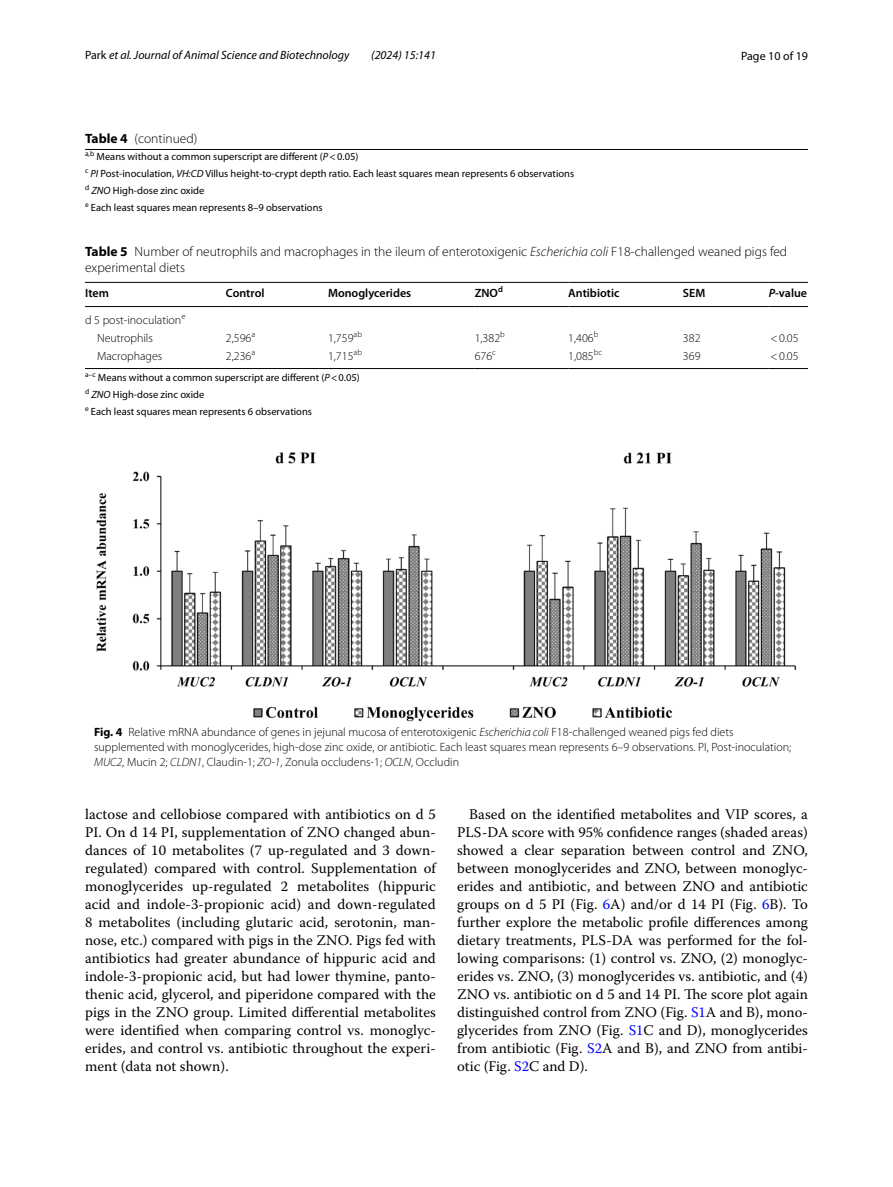
<style>
.page{position:relative;width:893px;height:1187px;background:#fff}
.page>*{position:absolute;margin:0;border:0;box-sizing:border-box;transform-origin:0 0}
.t1{font:14.7px/18px "Warnock Pro";color:#000;text-align:justify}
.t2{font:300 13.5px/16.5px "Myriad Pro";color:#000}
.t3{font:300 12px/15px "Myriad Pro";color:#000}
.t4{font:italic 12px "Myriad Pro";color:#000}
.t5{font:600 12px "Myriad Pro";color:#000}
.t6{font:12px "Myriad Pro";color:#000}
.t7{font:10.5px/17px "Myriad Pro";color:#000}
.s1{font-style:normal}
.s2{font-weight:700}
.s3{font-style:italic}
.s4{color:#00f}
</style>
<div class="page">
<hr style="left:85px;top:149px;width:723px;height:1px;background:#000">
<hr style="left:85px;top:282px;width:141px;height:1px;background:#000">
<hr style="left:85px;top:306px;width:141px;height:1px;background:#000">
<hr style="left:226px;top:282px;width:102px;height:1px;background:#000">
<hr style="left:226px;top:306px;width:102px;height:1px;background:#000">
<hr style="left:328px;top:282px;width:147px;height:1px;background:#000">
<hr style="left:328px;top:306px;width:147px;height:1px;background:#000">
<hr style="left:475px;top:282px;width:93px;height:1px;background:#000">
<hr style="left:475px;top:306px;width:93px;height:1px;background:#000">
<hr style="left:568px;top:282px;width:115px;height:1px;background:#000">
<hr style="left:568px;top:306px;width:115px;height:1px;background:#000">
<hr style="left:683px;top:282px;width:86px;height:1px;background:#000">
<hr style="left:683px;top:306px;width:86px;height:1px;background:#000">
<hr style="left:769px;top:282px;width:39px;height:1px;background:#000">
<hr style="left:769px;top:306px;width:39px;height:1px;background:#000">
<hr style="left:85px;top:368px;width:141px;height:1px;background:#000">
<hr style="left:226px;top:368px;width:102px;height:1px;background:#000">
<hr style="left:328px;top:368px;width:147px;height:1px;background:#000">
<hr style="left:475px;top:368px;width:93px;height:1px;background:#000">
<hr style="left:568px;top:368px;width:115px;height:1px;background:#000">
<hr style="left:683px;top:368px;width:86px;height:1px;background:#000">
<hr style="left:769px;top:368px;width:39px;height:1px;background:#000">
<img style="left:96px;top:452px;width:701px;height:269px">
<p class="t4" style="left:85px;top:48px;width:266px"><span class="s1">Park</span> et al. Journal of Animal Science and Biotechnology</p>
<p class="t4" style="left:371px;top:48px;width:66px">(2024) 15:141</p>
<p class="t6" style="left:741px;top:48px;width:68px">Page 10 of 19</p>
<p class="t2" style="left:85px;top:130px;width:114px"><span class="s2">Table 4</span> (continued)</p>
<p class="t7" style="left:85px;top:148px;width:491px"><sup>a,b</sup> Means without a common superscript are different (<span class="s3">P</span>&lt;0.05)<br><sup>c</sup> <span class="s3">PI</span> Post-inoculation, <span class="s3">VH:CD</span> Villus height-to-crypt depth ratio. Each least squares mean represents 6 observations <sup>d</sup> <span class="s3">ZNO</span> High-dose zinc oxide<br><sup>e</sup> Each least squares mean represents 8–9 observations</p>
<p class="t2" style="left:85px;top:243px;width:704px"><span class="s2">Table 5</span> Number of neutrophils and macrophages in the ileum of enterotoxigenic <span class="s3">Escherichia coli</span> F18-challenged weaned pigs fed experimental diets</p>
<p class="t5" style="left:85px;top:285px;width:25px">Item</p>
<p class="t5" style="left:226px;top:285px;width:40px">Control</p>
<p class="t5" style="left:328px;top:285px;width:85px">Monoglycerides</p>
<p class="t5" style="left:475px;top:285px;width:30px">ZNO<sup>d</sup></p>
<p class="t5" style="left:568px;top:285px;width:53px">Antibiotic</p>
<p class="t5" style="left:683px;top:285px;width:24px">SEM</p>
<p class="t5" style="left:769px;top:285px;width:40px"><span class="s3">P</span>-value</p>
<p class="t3" style="left:97px;top:311px;width:90px;line-height:18.1px;text-indent:-12px">d 5 post-inoculation<sup>e<br></sup>Neutrophils</p>
<p class="t3" style="left:226px;top:330px;width:31px">2,596<sup>a</sup></p>
<p class="t3" style="left:328px;top:330px;width:35px">1,759<sup>ab</sup></p>
<p class="t3" style="left:475px;top:330px;width:32px">1,382<sup>b</sup></p>
<p class="t3" style="left:568px;top:330px;width:32px">1,406<sup>b</sup></p>
<p class="t3" style="left:683px;top:330px;width:19px">382</p>
<p class="t3" style="left:770px;top:330px;width:30px">&lt;0.05</p>
<p class="t3" style="left:97px;top:348px;width:67px">Macrophages</p>
<p class="t3" style="left:226px;top:348px;width:31px">2,236<sup>a</sup></p>
<p class="t3" style="left:328px;top:348px;width:35px">1,715<sup>ab</sup></p>
<p class="t3" style="left:475px;top:348px;width:23px">676<sup>c</sup></p>
<p class="t3" style="left:568px;top:348px;width:35px">1,085<sup>bc</sup></p>
<p class="t3" style="left:683px;top:348px;width:19px">369</p>
<p class="t3" style="left:770px;top:348px;width:30px">&lt;0.05</p>
<p class="t7" style="left:85px;top:369px;width:276px"><sup>a–c</sup> Means without a common superscript are different (<span class="s3">P</span>&lt;0.05) <sup>d</sup> <span class="s3">ZNO</span> High-dose zinc oxide<br><sup>e</sup> Each least squares mean represents 6 observations</p>
<p class="t3" style="left:94px;top:724px;width:699px"><span class="s2">Fig. 4</span> Relative mRNA abundance of genes in jejunal mucosa of enterotoxigenic <span class="s3">Escherichia coli</span> F18-challenged weaned pigs fed diets supplemented with monoglycerides, high-dose zinc oxide, or antibiotic. Each least squares mean represents 6–9 observations. PI, Post-inoculation;<br><span class="s3">MUC2</span>, Mucin 2; <span class="s3">CLDN1</span>, Claudin-1; <span class="s3">ZO-1</span>, Zonula occludens-1; <span class="s3">OCLN</span>, Occludin</p>
<p class="t1" style="left:85px;top:804px;width:352px">lactose and cellobiose compared with antibiotics on d 5<br>PI. On d 14 PI, supplementation of ZNO changed abun&shy;dances of 10 metabolites (7 up-regulated and 3 down&shy;regulated) compared with control. Supplementation of monoglycerides up-regulated 2 metabolites (hippuric acid and indole-3-propionic acid) and down-regulated 8 metabolites (including glutaric acid, serotonin, man&shy;nose, etc.) compared with pigs in the ZNO. Pigs fed with antibiotics had greater abundance of hippuric acid and indole-3-propionic acid, but had lower thymine, panto&shy;thenic acid, glycerol, and piperidone compared with the pigs in the ZNO group. Limited differential metabolites were identified when comparing control vs. monoglyc&shy;erides, and control vs. antibiotic throughout the experi&shy;ment (data not shown).</p>
<p class="t1" style="left:457px;top:804px;width:352px;text-indent:12px">Based on the identified metabolites and VIP scores, a PLS-DA score with 95% confidence ranges (shaded areas) showed a clear separation between control and ZNO, between monoglycerides and ZNO, between monoglyc&shy;erides and antibiotic, and between ZNO and antibiotic groups on d 5 PI (Fig. <span class="s4">6</span>A) and/or d 14 PI (Fig. <span class="s4">6</span>B). To further explore the metabolic profile differences among dietary treatments, PLS-DA was performed for the fol&shy;lowing comparisons: (1) control vs. ZNO, (2) monoglyc&shy;erides vs. ZNO, (3) monoglycerides vs. antibiotic, and (4)<br>ZNO vs. antibiotic on d 5 and 14 PI. The score plot again distinguished control from ZNO (Fig. <span class="s4">S1</span>A and B), mono&shy;glycerides from ZNO (Fig. <span class="s4">S1</span>C and D), monoglycerides from antibiotic (Fig. <span class="s4">S2</span>A and B), and ZNO from antibi&shy;otic (Fig. <span class="s4">S2</span>C and D).</p>
</div>
